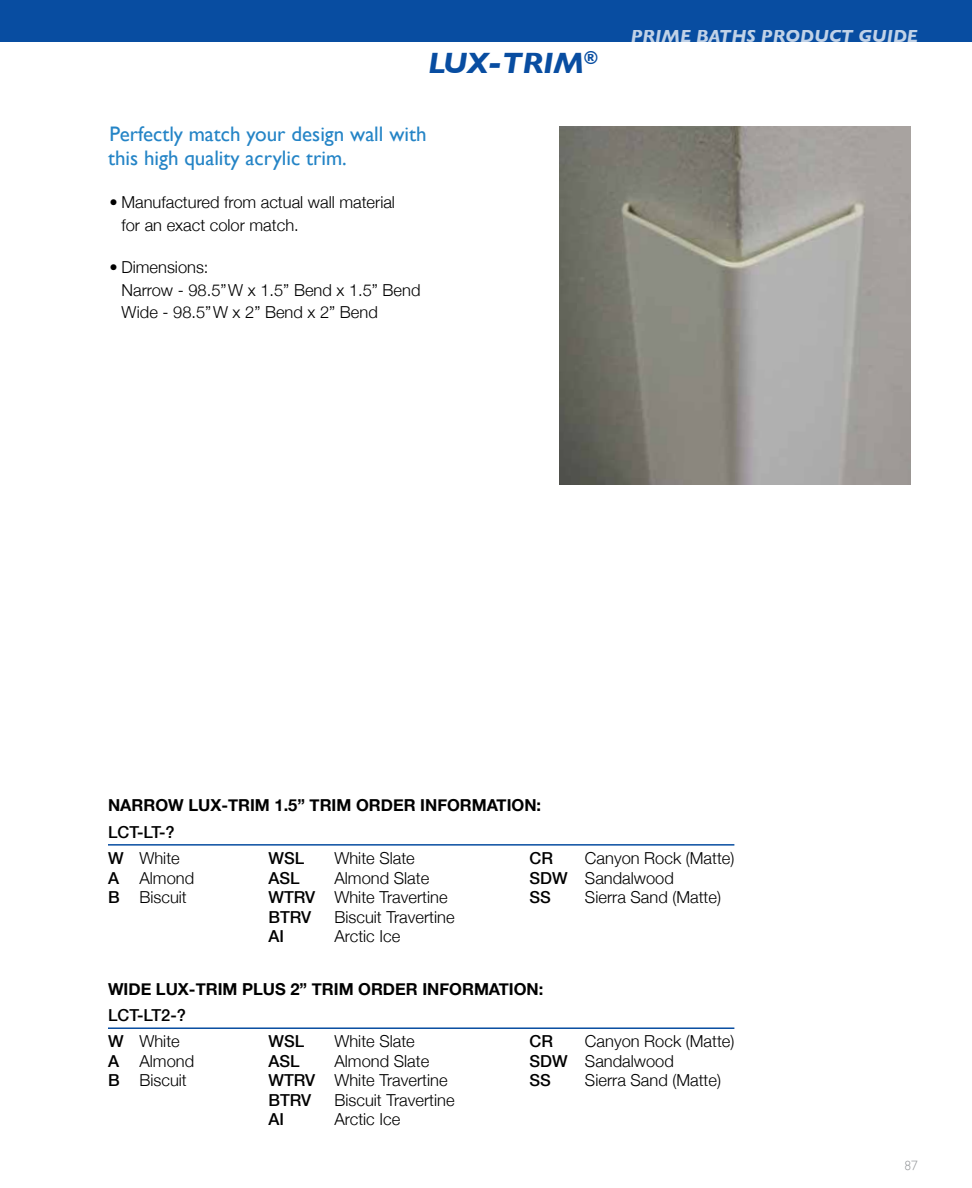
<style>
.page{position:relative;width:972px;height:1188px;background:#fff}
.page>*{position:absolute;margin:0;border:0;box-sizing:border-box;transform-origin:0 0}
.t1{font:italic 700 30px "Gill Sans";letter-spacing:-.01em;color:#084da1}
.t2{font:21px/24px "Gill Sans";color:#2484c6}
.t3{font:italic 700 18px "Gill Sans";color:#fff}
.t4{font:300 16.5px/22.5px "Helvetica Neue";color:#000}
.t5{font:700 16.5px "Helvetica Neue";color:#000}
.t6{font:500 16.5px/26.4px "Helvetica Neue";color:#000}
.t7{font:300 13.5px "Gill Sans";color:#939598}
.s1{font-weight:300}
.s2{font-weight:500}
</style>
<div class="page">
<div style="left:0;top:0;width:972px;height:42px;background:#084da1"></div>
<img style="left:559px;top:127px;width:351px;height:357px">
<hr style="left:108px;top:1027px;width:626px;height:2px;background:#084da1">
<hr style="left:108px;top:844px;width:626px;height:2px;background:#084da1">
<h1 class="t1" style="left:428px;top:45px;width:171px">LUX-TRIM<sup>®</sup></h1>
<p class="t2" style="left:108px;top:122px;width:320px">Perfectly match your design wall with this high quality acrylic trim.</p>
<p class="t4" style="left:121px;top:190px;width:275px;text-indent:-12px">• Manufactured from actual wall material for an exact color match.</p>
<p class="t4" style="left:121px;top:255px;width:301px;text-indent:-12px">• Dimensions:<br>Narrow - 98.5”W x 1.5” Bend x 1.5” Bend<br>Wide - 98.5”W x 2” Bend x 2” Bend</p>
<p class="t3" style="left:631px;top:26px;width:289px">PRIME BATHS PRODUCT GUIDE</p>
<p class="t5" style="left:108px;top:791px;width:435px">NARROW LUX-TRIM 1.5” TRIM ORDER INFORMATION:</p>
<p class="t6" style="left:108px;top:818px;width:73px">LCT-LT-?<br>W <span class="s1">White</span></p>
<p class="t6" style="left:268px;top:844px;width:37px">WSL</p>
<p class="t4" style="left:334px;top:846px;width:82px">White Slate</p>
<p class="t6" style="left:529px;top:844px;width:25px">CR</p>
<p class="t4" style="left:585px;top:846px;width:151px">Canyon Rock (Matte)</p>
<p class="t4" style="left:108px;top:866px;width:88px"><span class="s2">A</span> Almond</p>
<p class="t6" style="left:268px;top:864px;width:33px">ASL</p>
<p class="t4" style="left:334px;top:866px;width:96px">Almond Slate</p>
<p class="t4" style="left:529px;top:866px;width:146px"><span class="s2">SDW</span> Sandalwood</p>
<p class="t4" style="left:108px;top:885px;width:80px"><span class="s2">B</span> Biscuit</p>
<p class="t4" style="left:268px;top:885px;width:181px"><span class="s2">WTRV</span> White Travertine</p>
<p class="t6" style="left:529px;top:883px;width:23px">SS</p>
<p class="t4" style="left:585px;top:885px;width:138px">Sierra Sand (Matte)</p>
<p class="t6" style="left:268px;top:903px;width:44px">BTRV</p>
<p class="t4" style="left:334px;top:905px;width:122px">Biscuit Travertine</p>
<p class="t6" style="left:268px;top:922px;width:17px">AI</p>
<p class="t4" style="left:334px;top:924px;width:67px">Arctic Ice</p>
<p class="t5" style="left:108px;top:974px;width:437px">WIDE LUX-TRIM PLUS 2” TRIM ORDER INFORMATION:</p>
<p class="t6" style="left:108px;top:1001px;width:79px">LCT-LT2-?<br>W <span class="s1">White</span></p>
<p class="t6" style="left:268px;top:1028px;width:37px">WSL</p>
<p class="t4" style="left:334px;top:1029px;width:82px">White Slate</p>
<p class="t6" style="left:529px;top:1028px;width:25px">CR</p>
<p class="t4" style="left:585px;top:1029px;width:151px">Canyon Rock (Matte)</p>
<p class="t4" style="left:108px;top:1049px;width:88px"><span class="s2">A</span> Almond</p>
<p class="t6" style="left:268px;top:1047px;width:33px">ASL</p>
<p class="t4" style="left:334px;top:1049px;width:96px">Almond Slate</p>
<p class="t4" style="left:529px;top:1049px;width:146px"><span class="s2">SDW</span> Sandalwood</p>
<p class="t4" style="left:108px;top:1068px;width:80px"><span class="s2">B</span> Biscuit</p>
<p class="t4" style="left:268px;top:1068px;width:181px"><span class="s2">WTRV</span> White Travertine</p>
<p class="t6" style="left:529px;top:1067px;width:23px">SS</p>
<p class="t4" style="left:585px;top:1068px;width:138px">Sierra Sand (Matte)</p>
<p class="t6" style="left:268px;top:1086px;width:44px">BTRV</p>
<p class="t4" style="left:334px;top:1088px;width:122px">Biscuit Travertine</p>
<p class="t6" style="left:268px;top:1106px;width:17px">AI</p>
<p class="t4" style="left:334px;top:1107px;width:67px">Arctic Ice</p>
<p class="t7" style="left:904px;top:1155px;width:15px">87</p>
</div>
